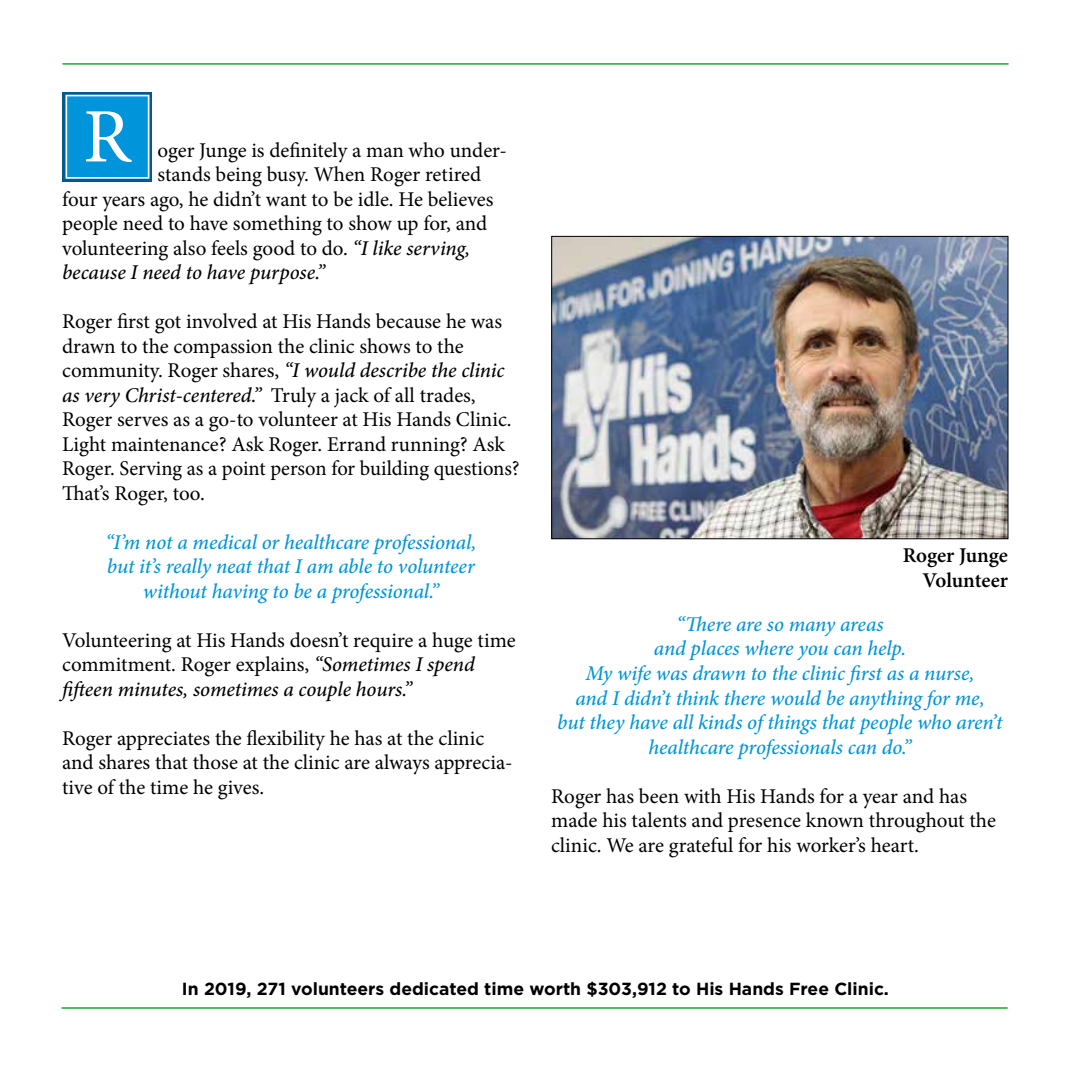
<style>
.page{position:relative;width:1071px;height:1071px;background:#fff}
.page>*{position:absolute;margin:0;border:0;box-sizing:border-box;transform-origin:0 0}
.t1{font:21px/24.5px "Minion Pro";letter-spacing:-.005em;color:#000}
.t2{font:italic 500 21px/24.5px "Minion Pro";letter-spacing:-.01em;color:#0095da;text-align:center}
.t3{font:italic 500 21px "Minion Pro";letter-spacing:-.005em;color:#000}
.t4{font:600 21px/25.2px "Minion Pro";letter-spacing:-.005em;color:#000;text-align:right}
.t5{font:700 17.5px "Gotham";color:#000}
.s1{font-weight:500;font-style:italic}
</style>
<div class="page">
<img style="left:553px;top:238px;width:453px;height:299px">
<div style="left:551px;top:236px;width:457px;height:303px;border:1px solid #000"></div>
<hr style="left:63px;top:63px;width:945px;height:2px;background:#39b54a">
<hr style="left:62px;top:1007px;width:945px;height:2px;background:#39b54a">
<svg style="left:63px;top:92px;width:89px;height:89px"></svg>
<svg style="left:65px;top:95px;width:84px;height:84px;background:#2fa7e0"></svg>
<p class="t1" style="left:157px;top:138px;width:351px">oger Junge is definitely a man who under-</p>
<p class="t1" style="left:157px;top:162px;width:325px">stands being busy. When Roger retired</p>
<p class="t1" style="left:62px;top:187px;width:433px">four years ago, he didn’t want to be idle. He believes</p>
<p class="t1" style="left:62px;top:211px;width:427px">people need to have something to show up for, and</p>
<p class="t1" style="left:62px;top:236px;width:410px">volunteering also feels good to do. <span class="s1">“I like serving,</span></p>
<p class="t3" style="left:62px;top:258px;width:264px">because I need to have purpose.”</p>
<p class="t1" style="left:62px;top:309px;width:459px">Roger first got involved at His Hands because he was drawn to the compassion the clinic shows to the community. Roger shares, <span class="s1">“I would describe the clinic as very Christ-centered.”</span> Truly a jack of all trades, Roger serves as a go-to volunteer at His Hands Clinic.<br>Light maintenance? Ask Roger. Errand running? Ask Roger. Serving as a point person for building questions?<br>That’s Roger, too.</p>
<p class="t2" style="left:105px;top:530px;width:373px">“I’m not a medical or healthcare professional, but it’s really neat that I am able to volunteer without having to be a professional.”</p>
<p class="t1" style="left:62px;top:628px;width:455px">Volunteering at His Hands doesn’t require a huge time commitment. Roger explains, <span class="s1">“Sometimes I spend fifteen minutes, sometimes a couple hours.”</span></p>
<p class="t1" style="left:62px;top:726px;width:452px">Roger appreciates the flexibility he has at the clinic and shares that those at the clinic are always apprecia&shy;tive of the time he gives.</p>
<p class="t4" style="left:903px;top:543px;width:107px">Roger Junge<br>Volunteer</p>
<p class="t2" style="left:557px;top:612px;width:447px">“There are so many areas<br>and places where you can help.<br>My wife was drawn to the clinic first as a nurse,<br>and I didn’t think there would be anything for me,<br>but they have all kinds of things that people who aren’t healthcare professionals can do.”</p>
<p class="t1" style="left:551px;top:784px;width:446px">Roger has been with His Hands for a year and has made his talents and presence known throughout the clinic. We are grateful for his worker’s heart.</p>
<p class="t5" style="left:182px;top:977px;width:709px">In 2019, 271 volunteers dedicated time worth $303,912 to His Hands Free Clinic.</p>
</div>
